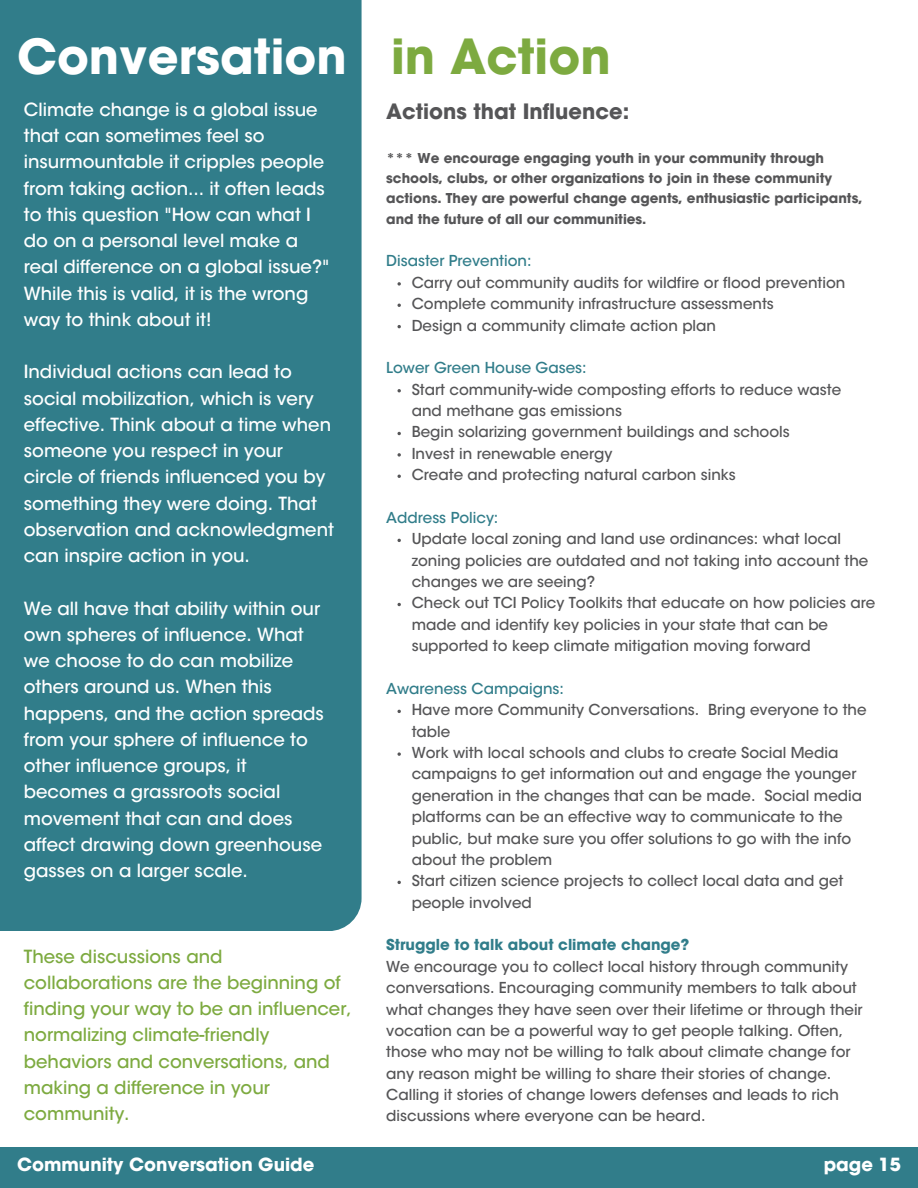
<style>
.page{position:relative;width:918px;height:1188px;background:#fff}
.page>*{position:absolute;margin:0;border:0;box-sizing:border-box;transform-origin:0 0}
.t1{font:700 48px "ITC Avant Garde Std";color:#fff}
.t2{font:700 21px "ITC Avant Garde Std";color:#555557}
.t3{font:500 18px/26.2px "ITC Avant Garde Std";color:#fff}
.t4{font:500 18px/26.2px "ITC Avant Garde Std";color:#7daa40}
.t5{font:700 18px "ITC Avant Garde Std";color:#fff}
.t6{font:500 15px/21.3px "ITC Avant Garde Std";color:#555557}
.t7{font:500 15px "ITC Avant Garde Std";color:#317d8a}
.t8{font:700 13.5px/20.2px "ITC Avant Garde Std";color:#555557}
.s1{color:#7daa40}
.s2{font-weight:700;color:#317d8a}
</style>
<div class="page">
<div style="left:0;top:1148px;width:918px;height:40px;background:#317d8a"></div>
<div style="left:0;top:0;width:362px;height:931px;background:#317d8a"></div>
<svg style="left:397px;top:282px;width:4px;height:4px"></svg>
<svg style="left:397px;top:304px;width:4px;height:3px"></svg>
<svg style="left:397px;top:325px;width:4px;height:3px"></svg>
<svg style="left:397px;top:389px;width:4px;height:3px"></svg>
<svg style="left:397px;top:432px;width:4px;height:3px"></svg>
<svg style="left:397px;top:453px;width:4px;height:4px"></svg>
<svg style="left:397px;top:475px;width:4px;height:3px"></svg>
<svg style="left:397px;top:539px;width:4px;height:3px"></svg>
<svg style="left:397px;top:603px;width:4px;height:3px"></svg>
<svg style="left:397px;top:710px;width:4px;height:3px"></svg>
<svg style="left:397px;top:752px;width:4px;height:4px"></svg>
<svg style="left:397px;top:881px;width:4px;height:3px"></svg>
<h3 class="t1" style="left:17px;top:39px;width:595px">Conversation <span class="s1">in Action</span></h3>
<h3 class="t3" style="left:24px;top:98px;width:307px">Climate change is a global issue that can sometimes feel so insurmountable it cripples people from taking action... it often leads to this question "How can what I do on a personal level make a real difference on a global issue?"<br>While this is valid, it is the wrong way to think about it!</h3>
<h3 class="t3" style="left:24px;top:361px;width:312px">Individual actions can lead to social mobilization, which is very effective. Think about a time when someone you respect in your circle of friends influenced you by something they were doing. That observation and acknowledgment can inspire action in you.</h3>
<h3 class="t3" style="left:24px;top:597px;width:302px">We all have that ability within our own spheres of influence. What we choose to do can mobilize others around us. When this happens, and the action spreads from your sphere of influence to other influence groups, it becomes a grassroots social movement that can and does affect drawing down greenhouse gasses on a larger scale.</h3>
<h3 class="t4" style="left:24px;top:945px;width:329px">These discussions and collaborations are the beginning of finding your way to be an influencer, normalizing climate-friendly behaviors and conversations, and making a difference in your community.</h3>
<h4 class="t5" style="left:17px;top:1158px;width:299px">Community Conversation Guide</h4>
<h1 class="t2" style="left:386px;top:104px;width:245px">Actions that Influence:</h1>
<h2 class="t8" style="left:386px;top:150px;width:478px">*** We encourage engaging youth in your community through schools, clubs, or other organizations to join in these community actions. They are powerful change agents, enthusiastic participants, and the future of all our communities.</h2>
<h4 class="t7" style="left:386px;top:255px;width:147px">Disaster Prevention:</h4>
<h4 class="t6" style="left:412px;top:274px;width:435px">Carry out community audits for wildfire or flood prevention</h4>
<p class="t6" style="left:412px;top:295px;width:364px">Complete community infrastructure assessments</p>
<p class="t6" style="left:412px;top:316px;width:306px">Design a community climate action plan</p>
<p class="t7" style="left:386px;top:362px;width:202px">Lower Green House Gases:</p>
<h4 class="t6" style="left:412px;top:380px;width:431px">Start community-wide composting efforts to reduce waste and methane gas emissions</h4>
<p class="t6" style="left:412px;top:423px;width:380px">Begin solarizing government buildings and schools</p>
<p class="t6" style="left:412px;top:445px;width:202px">Invest in renewable energy</p>
<p class="t6" style="left:412px;top:466px;width:326px">Create and protecting natural carbon sinks</p>
<p class="t7" style="left:386px;top:512px;width:114px">Address Policy:</p>
<h4 class="t6" style="left:412px;top:530px;width:458px">Update local zoning and land use ordinances: what local zoning policies are outdated and not taking into account the changes we are seeing?</h4>
<p class="t6" style="left:412px;top:594px;width:465px">Check out TCI Policy Toolkits that educate on how policies are made and identify key policies in your state that can be supported to keep climate mitigation moving forward</p>
<p class="t7" style="left:386px;top:683px;width:179px">Awareness Campaigns:</p>
<h4 class="t6" style="left:412px;top:701px;width:456px">Have more Community Conversations. Bring everyone to the table</h4>
<p class="t6" style="left:412px;top:744px;width:452px">Work with local schools and clubs to create Social Media campaigns to get information out and engage the younger generation in the changes that can be made. Social media platforms can be an effective way to communicate to the public, but make sure you offer solutions to go with the info about the problem</p>
<p class="t6" style="left:412px;top:872px;width:433px">Start citizen science projects to collect local data and get people involved</p>
<p class="t6" style="left:386px;top:936px;width:478px"><span class="s2">Struggle to talk about climate change?<br></span>We encourage you to collect local history through community conversations. Encouraging community members to talk about what changes they have seen over their lifetime or through their vocation can be a powerful way to get people talking. Often, those who may not be willing to talk about climate change for any reason might be willing to share their stories of change.<br>Calling it stories of change lowers defenses and leads to rich discussions where everyone can be heard.</p>
<h3 class="t5" style="left:824px;top:1158px;width:79px">page 15</h3>
</div>
